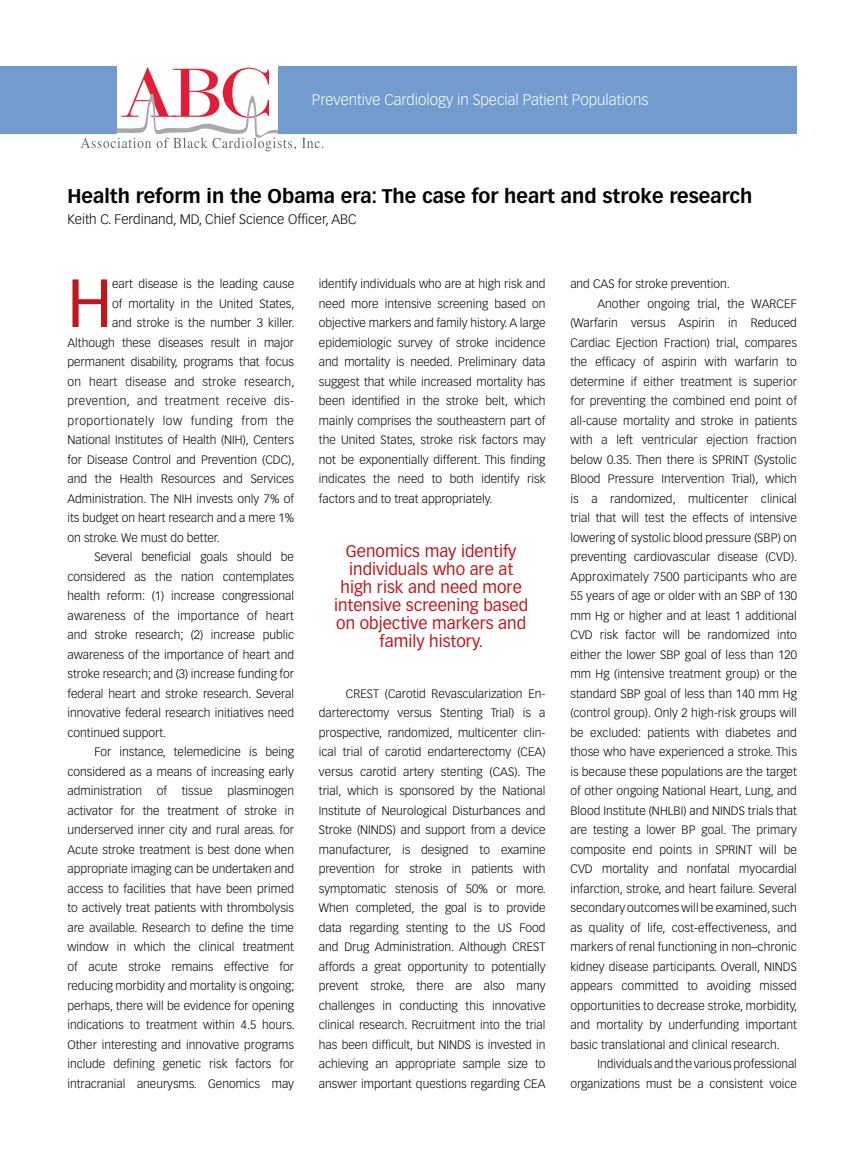
<style>
.page{position:relative;width:851px;height:1161px;background:#fff}
.page>*{position:absolute;margin:0;border:0;box-sizing:border-box;transform-origin:0 0}
.t1{font:66.75px "Vectora LH";color:#c1161c}
.t2{font:700 19.5px "Vectora LH";color:#000}
.t3{font:16.5px/18.1px "Vectora LH";color:#c1161c;text-align:center}
.t4{font:300 15px "Vectora LH";color:#fff}
.t5{font:300 13.5px "Vectora LH";color:#000}
.t6{font:300 12px/19.5px "Vectora LH";color:#000;text-align:justify}
.t7{font:300 12px "Vectora LH";letter-spacing:.02em;color:#000}
.t8{font:300 12px "Vectora LH";letter-spacing:.03em;color:#000}
.t9{font:300 12px "Vectora LH";letter-spacing:.04em;color:#000}
</style>
<div class="page">
<svg style="left:81px;top:68px;width:215px;height:83px"></svg>
<svg style="left:302px;top:138px;width:21px;height:10px"></svg>
<div style="left:0;top:66px;width:117px;height:68px;background:#729bce"></div>
<div style="left:279px;top:66px;width:517px;height:68px;background:#729bce"></div>
<p class="t4" style="left:312px;top:91px;width:338px">Preventive Cardiology in Special Patient Populations</p>
<h2 class="t2" style="left:68px;top:184px;width:686px">Health reform in the Obama era: The case for heart and stroke research</h2>
<p class="t5" style="left:68px;top:211px;width:290px">Keith C. Ferdinand, MD, Chief Science Officer, ABC</p>
<h1 class="t1" style="left:68px;top:264px;width:46px">H</h1>
<p class="t6" style="left:112px;top:274px;width:183px">eart disease is the leading cause</p>
<p class="t6" style="left:112px;top:294px;width:184px">of mortality in the United States,</p>
<p class="t6" style="left:112px;top:313px;width:184px">and stroke is the number 3 killer.</p>
<p class="t6" style="left:67px;top:333px;width:228px">Although these diseases result in major</p>
<p class="t6" style="left:67px;top:352px;width:228px">permanent disability, programs that focus</p>
<p class="t7" style="left:67px;top:374px;width:228px">on heart disease and stroke research,</p>
<p class="t8" style="left:67px;top:394px;width:228px">prevention, and treatment receive dis-</p>
<p class="t9" style="left:67px;top:413px;width:228px">proportionately low funding from the</p>
<p class="t6" style="left:67px;top:430px;width:228px">National Institutes of Health (NIH), Centers</p>
<p class="t6" style="left:67px;top:450px;width:228px">for Disease Control and Prevention (CDC),</p>
<p class="t6" style="left:67px;top:469px;width:228px">and the Health Resources and Services</p>
<p class="t6" style="left:67px;top:489px;width:228px">Administration. The NIH invests only 7% of</p>
<p class="t6" style="left:67px;top:508px;width:228px">its budget on heart research and a mere 1%</p>
<p class="t6" style="left:67px;top:528px;width:154px">on stroke. We must do better.</p>
<p class="t6" style="left:94px;top:547px;width:201px">Several beneficial goals should be</p>
<p class="t6" style="left:67px;top:567px;width:228px">considered as the nation contemplates</p>
<p class="t6" style="left:67px;top:586px;width:228px">health reform: (1) increase congressional</p>
<p class="t7" style="left:67px;top:608px;width:228px">awareness of the importance of heart</p>
<p class="t6" style="left:67px;top:625px;width:228px">and stroke research; (2) increase public</p>
<p class="t6" style="left:67px;top:645px;width:228px">awareness of the importance of heart and</p>
<p class="t6" style="left:67px;top:664px;width:228px">stroke research; and (3) increase funding for</p>
<p class="t6" style="left:67px;top:684px;width:228px">federal heart and stroke research. Several</p>
<p class="t6" style="left:67px;top:703px;width:228px">innovative federal research initiatives need</p>
<p class="t6" style="left:67px;top:723px;width:100px">continued support.</p>
<p class="t6" style="left:94px;top:742px;width:201px">For instance, telemedicine is being</p>
<p class="t6" style="left:67px;top:762px;width:228px">considered as a means of increasing early</p>
<p class="t6" style="left:67px;top:781px;width:228px">administration of tissue plasminogen</p>
<p class="t6" style="left:67px;top:801px;width:228px">activator for the treatment of stroke in</p>
<p class="t6" style="left:67px;top:820px;width:228px">underserved inner city and rural areas. for</p>
<p class="t6" style="left:67px;top:840px;width:228px">Acute stroke treatment is best done when</p>
<p class="t6" style="left:67px;top:859px;width:228px">appropriate imaging can be undertaken and</p>
<p class="t6" style="left:67px;top:879px;width:228px">access to facilities that have been primed</p>
<p class="t6" style="left:67px;top:898px;width:228px">to actively treat patients with thrombolysis</p>
<p class="t6" style="left:67px;top:918px;width:228px">are available. Research to define the time</p>
<p class="t6" style="left:67px;top:937px;width:228px">window in which the clinical treatment</p>
<p class="t6" style="left:67px;top:957px;width:228px">of acute stroke remains effective for</p>
<p class="t6" style="left:67px;top:976px;width:228px">reducing morbidity and mortality is ongoing;</p>
<p class="t6" style="left:67px;top:996px;width:228px">perhaps, there will be evidence for opening</p>
<p class="t6" style="left:67px;top:1015px;width:228px">indications to treatment within 4.5 hours.</p>
<p class="t6" style="left:67px;top:1035px;width:228px">Other interesting and innovative programs</p>
<p class="t6" style="left:67px;top:1054px;width:228px">include defining genetic risk factors for</p>
<p class="t6" style="left:67px;top:1074px;width:228px">intracranial aneurysms. Genomics may</p>
<p class="t6" style="left:319px;top:274px;width:228px">identify individuals who are at high risk and need more intensive screening based on objective markers and family history. A large epidemiologic survey of stroke incidence and mortality is needed. Preliminary data suggest that while increased mortality has been identified in the stroke belt, which mainly comprises the southeastern part of the United States, stroke risk factors may not be exponentially different. This finding indicates the need to both identify risk factors and to treat appropriately.</p>
<h3 class="t3" style="left:334px;top:542px;width:196px">Genomics may identify individuals who are at high risk and need more intensive screening based on objective markers and family history.</h3>
<p class="t6" style="left:319px;top:684px;width:228px;text-indent:27px">CREST (Carotid Revascularization En&shy;darterectomy versus Stenting Trial) is a prospective, randomized, multicenter clin&shy;ical trial of carotid endarterectomy (CEA) versus carotid artery stenting (CAS). The trial, which is sponsored by the National Institute of Neurological Disturbances and Stroke (NINDS) and support from a device manufacturer, is designed to examine prevention for stroke in patients with symptomatic stenosis of 50% or more.<br>When completed, the goal is to provide data regarding stenting to the US Food and Drug Administration. Although CREST affords a great opportunity to potentially prevent stroke, there are also many challenges in conducting this innovative clinical research. Recruitment into the trial has been difficult, but NINDS is invested in achieving an appropriate sample size to answer important questions regarding CEA</p>
<p class="t6" style="left:570px;top:274px;width:161px">and CAS for stroke prevention.</p>
<p class="t6" style="left:597px;top:294px;width:201px">Another ongoing trial, the WARCEF</p>
<p class="t6" style="left:570px;top:313px;width:228px">(Warfarin versus Aspirin in Reduced</p>
<p class="t6" style="left:570px;top:333px;width:228px">Cardiac Ejection Fraction) trial, compares</p>
<p class="t6" style="left:570px;top:352px;width:228px">the efficacy of aspirin with warfarin to</p>
<p class="t6" style="left:570px;top:372px;width:228px">determine if either treatment is superior</p>
<p class="t6" style="left:570px;top:391px;width:228px">for preventing the combined end point of</p>
<p class="t6" style="left:570px;top:411px;width:228px">all-cause mortality and stroke in patients</p>
<p class="t6" style="left:570px;top:430px;width:228px">with a left ventricular ejection fraction</p>
<p class="t6" style="left:570px;top:450px;width:228px">below 0.35. Then there is SPRINT (Systolic</p>
<p class="t6" style="left:570px;top:469px;width:228px">Blood Pressure Intervention Trial), which</p>
<p class="t6" style="left:570px;top:489px;width:228px">is a randomized, multicenter clinical</p>
<p class="t6" style="left:570px;top:508px;width:228px">trial that will test the effects of intensive</p>
<p class="t6" style="left:570px;top:528px;width:228px">lowering of systolic blood pressure (SBP) on</p>
<p class="t6" style="left:570px;top:547px;width:228px">preventing cardiovascular disease (CVD).</p>
<p class="t7" style="left:570px;top:569px;width:228px">Approximately 7500 participants who are</p>
<p class="t6" style="left:570px;top:586px;width:228px">55 years of age or older with an SBP of 130</p>
<p class="t6" style="left:570px;top:606px;width:228px">mm Hg or higher and at least 1 additional</p>
<p class="t6" style="left:570px;top:625px;width:228px">CVD risk factor will be randomized into</p>
<p class="t6" style="left:570px;top:645px;width:228px">either the lower SBP goal of less than 120</p>
<p class="t6" style="left:570px;top:664px;width:228px">mm Hg (intensive treatment group) or the</p>
<p class="t6" style="left:570px;top:684px;width:228px">standard SBP goal of less than 140 mm Hg</p>
<p class="t6" style="left:570px;top:703px;width:228px">(control group). Only 2 high-risk groups will</p>
<p class="t6" style="left:570px;top:723px;width:228px">be excluded: patients with diabetes and</p>
<p class="t6" style="left:570px;top:742px;width:228px">those who have experienced a stroke. This</p>
<p class="t6" style="left:570px;top:762px;width:228px">is because these populations are the target</p>
<p class="t6" style="left:570px;top:781px;width:228px">of other ongoing National Heart, Lung, and</p>
<p class="t6" style="left:570px;top:801px;width:228px">Blood Institute (NHLBI) and NINDS trials that</p>
<p class="t6" style="left:570px;top:820px;width:228px">are testing a lower BP goal. The primary</p>
<p class="t6" style="left:570px;top:840px;width:228px">composite end points in SPRINT will be</p>
<p class="t6" style="left:570px;top:859px;width:228px">CVD mortality and nonfatal myocardial</p>
<p class="t6" style="left:570px;top:879px;width:228px">infarction, stroke, and heart failure. Several</p>
<p class="t6" style="left:570px;top:898px;width:228px">secondary outcomes will be examined, such</p>
<p class="t6" style="left:570px;top:918px;width:228px">as quality of life, cost-effectiveness, and</p>
<p class="t6" style="left:570px;top:937px;width:228px">markers of renal functioning in non–chronic</p>
<p class="t6" style="left:570px;top:957px;width:228px">kidney disease participants. Overall, NINDS</p>
<p class="t6" style="left:570px;top:976px;width:228px">appears committed to avoiding missed</p>
<p class="t6" style="left:570px;top:996px;width:228px">opportunities to decrease stroke, morbidity,</p>
<p class="t6" style="left:570px;top:1015px;width:228px">and mortality by underfunding important</p>
<p class="t6" style="left:570px;top:1035px;width:211px">basic translational and clinical research.</p>
<p class="t6" style="left:597px;top:1054px;width:201px">Individuals and the various professional</p>
<p class="t6" style="left:570px;top:1074px;width:228px">organizations must be a consistent voice</p>
</div>
